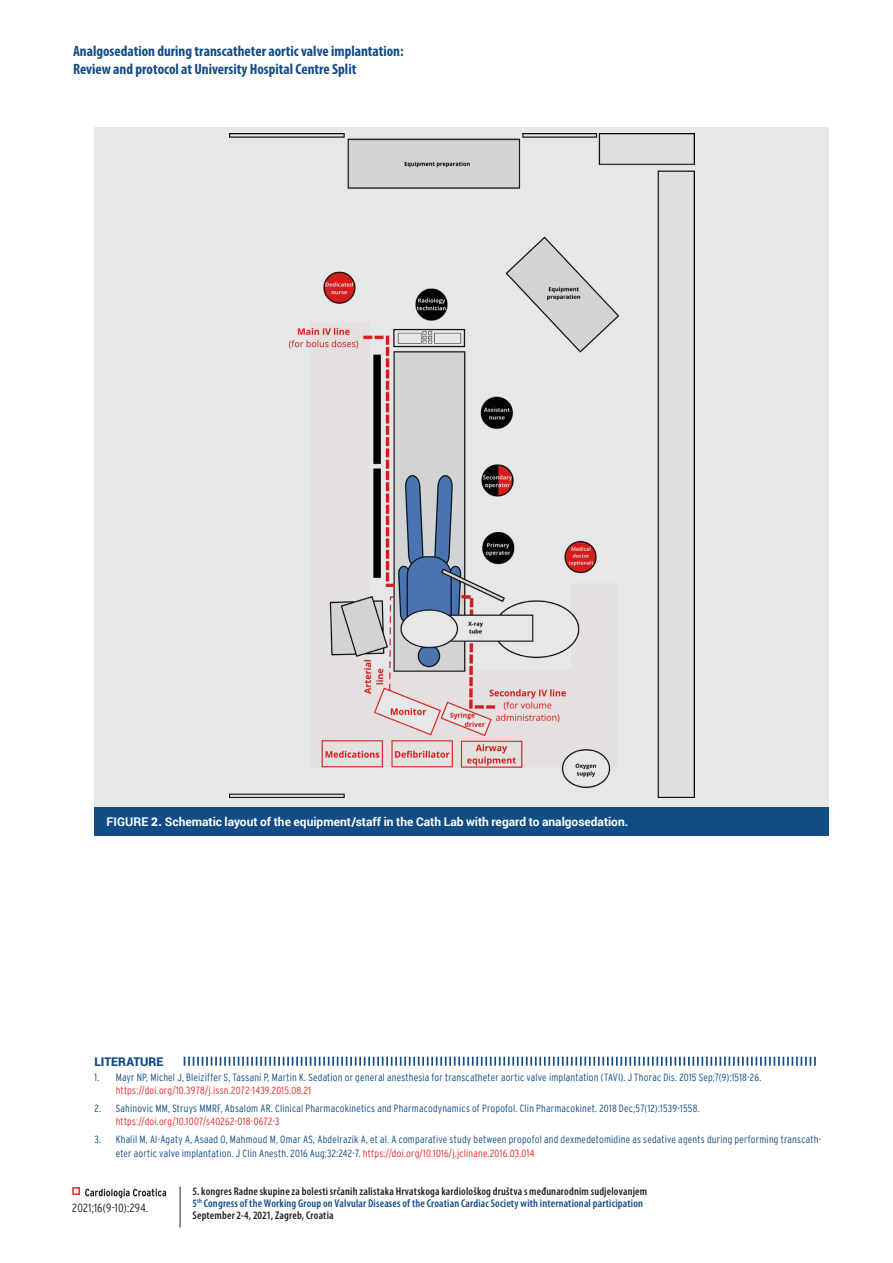
<style>
.page{position:relative;width:893px;height:1263px;background:#fff}
.page>*{position:absolute;margin:0;border:0;box-sizing:border-box;transform-origin:0 0}
.t1{font:700 condensed 15px/18px "Myriad Pro";color:#124c87}
.t2{font:700 12px "Roboto";color:#fff}
.t3{font:300 condensed 12px "Interstate";letter-spacing:.02em;color:#231f20}
.t4{font:900 12px "Roboto";letter-spacing:.005em;color:#124c87}
.t5{font:600 condensed 11.25px/12px "Myriad Pro";letter-spacing:.015em;color:#231f20}
.t6{font:300 condensed 10.5px/13.5px "Interstate";letter-spacing:.02em;color:#124c87}
.t7{font:300 condensed 10.5px "Interstate";letter-spacing:.02em;color:#ee2629}
.s1{font-weight:900}
.s2{color:#ee2629}
.s3{color:#124c87}
</style>
<div class="page">
<svg style="left:85px;top:1188px;width:81px;height:10px"></svg>
<div style="left:72px;top:1187px;width:8px;height:8px;border:2px solid #ee2629"></div>
<hr style="left:180px;top:1187px;width:1px;height:40px;background:#231f20">
<svg style="left:184px;top:1057px;width:632px;height:9px"></svg>
<div style="left:94px;top:128px;width:735px;height:682px;background:#e6e7e9"></div>
<div style="left:94px;top:807px;width:735px;height:29px;background:#124c87"></div>
<img style="left:229px;top:134px;width:465px;height:663px">
<h1 class="t1" style="left:73px;top:42px;width:332px">Analgosedation during transcatheter aortic valve implantation:<br>Review and protocol at University Hospital Centre Split</h1>
<p class="t2" style="left:106px;top:813px;width:523px">Figure <span class="s1">2.</span> Schematic layout of the equipment/staff in the Cath Lab with regard to analgosedation.</p>
<p class="t4" style="left:94px;top:1053px;width:70px">LITERATURE</p>
<p class="t6" style="left:94px;top:1070px;width:668px">1. Mayr NP, Michel J, Bleiziffer S, Tassani P, Martin K. Sedation or general anesthesia for transcatheter aortic valve implantation (TAVI). J Thorac Dis. 2015 Sep;7(9):1518-26.</p>
<p class="t7" style="left:116px;top:1084px;width:197px">https://doi.org/10.3978/j.issn.2072-1439.2015.08.21</p>
<p class="t6" style="left:94px;top:1101px;width:607px">2. Sahinovic MM, Struys MMRF, Absalom AR. Clinical Pharmacokinetics and Pharmacodynamics of Propofol. Clin Pharmacokinet. 2018 Dec;57(12):1539-1558.</p>
<p class="t7" style="left:116px;top:1116px;width:165px">https://doi.org/10.1007/s40262-018-0672-3</p>
<p class="t6" style="left:116px;top:1133px;width:707px;text-indent:-21px">3. Khalil M, Al-Agaty A, Asaad O, Mahmoud M, Omar AS, Abdelrazik A, et al. A comparative study between propofol and dexmedetomidine as sedative agents during performing transcath&shy;eter aortic valve implantation. J Clin Anesth. 2016 Aug;32:242-7. <span class="s2">https://doi.org/10.1016/j.jclinane.2016.03.014</span></p>
<p class="t3" style="left:72px;top:1201px;width:77px">2021;16(9-10):294.</p>
<p class="t5" style="left:193px;top:1185px;width:456px">5. kongres Radne skupine za bolesti srčanih zalistaka Hrvatskoga kardiološkog društva s međunarodnim sudjelovanjem<br><span class="s3">5</span><sup>th</sup> <span class="s3">Congress of the Working Group on Valvular Diseases of the Croatian Cardiac Society with international participation<br></span>September 2-4, 2021, Zagreb, Croatia</p>
</div>
